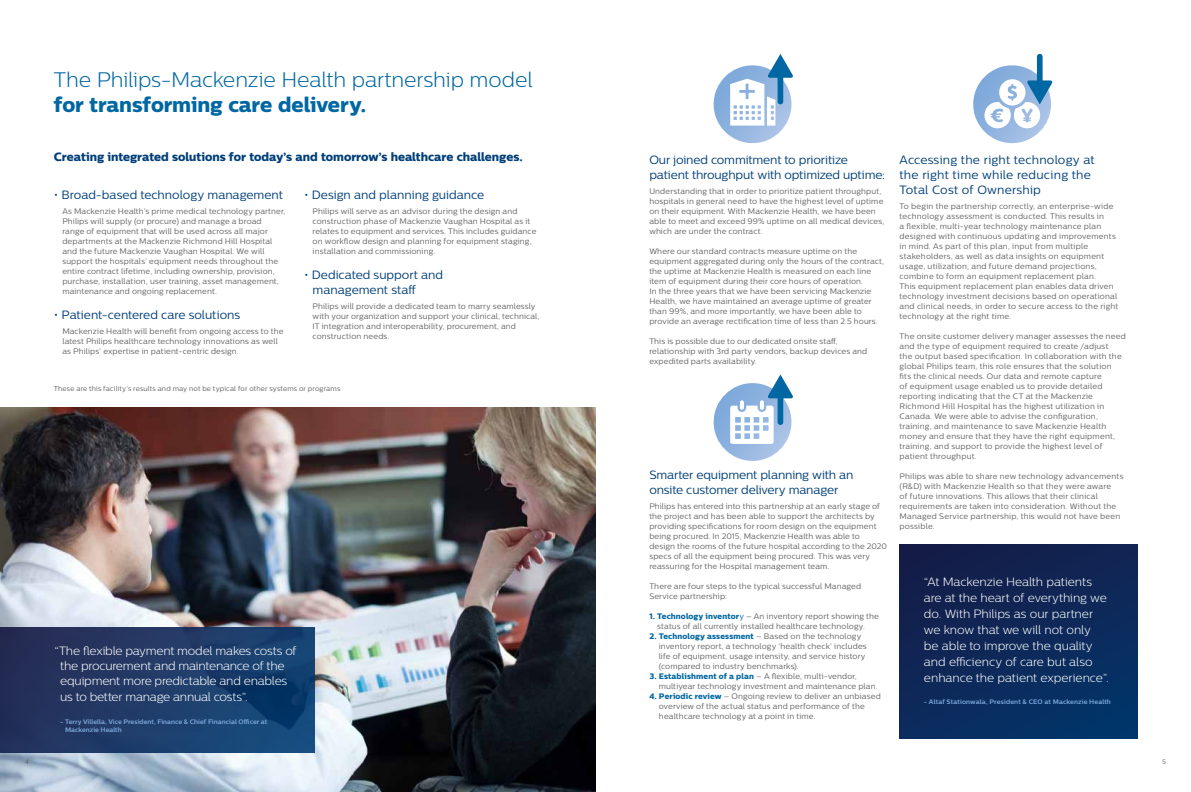
<style>
.page{position:relative;width:1191px;height:792px;background:#fff}
.page>*{position:absolute;margin:0;border:0;box-sizing:border-box;transform-origin:0 0}
.t1{font:300 21px "Centrale Sans";letter-spacing:-.01em;color:#0067a2}
.t2{font:21px "Centrale Sans X Bold";letter-spacing:-.01em;color:#0067a2}
.t3{font:300 12px/16px "Centrale Sans";letter-spacing:-.015em;color:#fff}
.t4{font:12px/15px "Centrale Sans";letter-spacing:-.005em;color:#003f79}
.t5{font:12px/15px "Centrale Sans";letter-spacing:.015em;color:#003f79}
.t6{font:12px "Centrale Sans X Bold";letter-spacing:-.005em;color:#003f79}
.t7{font:8px/10px "Centrale Sans";letter-spacing:.015em;color:#646363}
.t8{font:8px "Centrale Sans X Bold";letter-spacing:.015em;color:#0067a2}
.t9{font:7px "Centrale Sans";letter-spacing:.02em;color:#646363}
.t10{font:700 6.5px/8px "Centrale Sans";letter-spacing:.005em;color:#7aa7da}
.t11{font:6.5px "Centrale Sans";color:#646363}
.s1{font-family:"Centrale Sans X Bold";color:#0067a2}
.s2{color:#0067a2}
.s3{font-family:"Centrale Sans";color:#646363}
</style>
<div class="page">
<svg style="left:713px;top:383px;width:78px;height:78px"></svg>
<svg style="left:713px;top:65px;width:78px;height:78px"></svg>
<svg style="left:973px;top:65px;width:78px;height:78px"></svg>
<div style="left:899px;top:545px;width:238px;height:193px;background:linear-gradient(to right,#112351,#092e60)"></div>
<img style="left:0;top:408px;width:595px;height:384px">
<svg style="left:0;top:628px;width:315px;height:124px;background:#1d3966"></svg>
<svg style="left:730px;top:374px;width:63px;height:70px"></svg>
<svg style="left:730px;top:54px;width:63px;height:72px"></svg>
<svg style="left:984px;top:54px;width:68px;height:74px"></svg>
<h1 class="t1" style="left:54px;top:68px;width:480px">The Philips-Mackenzie Health partnership model</h1>
<h1 class="t2" style="left:54px;top:92px;width:314px">for transforming care delivery.</h1>
<h2 class="t6" style="left:54px;top:149px;width:470px">Creating integrated solutions for today’s and tomorrow’s healthcare challenges.</h2>
<h2 class="t4" style="left:54px;top:187px;width:231px">• Broad-based technology management</h2>
<p class="t7" style="left:62px;top:206px;width:225px">As Mackenzie Health’s prime medical technology partner, Philips will supply (or procure) and manage a broad range of equipment that will be used across all major departments at the Mackenzie Richmond Hill Hospital and the future Mackenzie Vaughan Hospital. We will support the hospitals’ equipment needs throughout the entire contract lifetime, including ownership, provision, purchase, installation, user training, asset management, maintenance and ongoing replacement.</p>
<h2 class="t4" style="left:54px;top:307px;width:188px">• Patient-centered care solutions</h2>
<p class="t7" style="left:62px;top:326px;width:223px">Mackenzie Health will benefit from ongoing access to the latest Philips healthcare technology innovations as well as Philips’ expertise in patient-centric design.</p>
<h2 class="t4" style="left:304px;top:187px;width:181px">• Design and planning guidance</h2>
<p class="t7" style="left:313px;top:206px;width:225px">Philips will serve as an advisor during the design and construction phase of Mackenzie Vaughan Hospital as it relates to equipment and services. This includes guidance on workflow design and planning for equipment staging, installation and commissioning.</p>
<h2 class="t4" style="left:313px;top:267px;width:132px;text-indent:-9px">• Dedicated support and management staff</h2>
<p class="t7" style="left:313px;top:301px;width:228px">Philips will provide a dedicated team to marry seamlessly with your organization and support your clinical, technical, IT integration and interoperability, procurement, and construction needs.</p>
<p class="t9" style="left:54px;top:385px;width:288px">These are this facility’s results and may not be typical for other systems or programs</p>
<h2 class="t3" style="left:60px;top:643px;width:238px;line-height:15.3px;text-indent:-6px">“The flexible payment model makes costs of the procurement and maintenance of the equipment more predictable and enables us to better manage annual costs”.</h2>
<p class="t10" style="left:65px;top:717px;width:204px;text-indent:-5px">- Terry Villella, Vice President, Finance &amp; Chief Financial Officer at<br>Mackenzie Health</p>
<h2 class="t4" style="left:649px;top:152px;width:237px">Our joined commitment to prioritize patient throughput with optimized uptime:</h2>
<p class="t7" style="left:649px;top:186px;width:237px">Understanding that in order to prioritize patient throughput, hospitals in general need to have the highest level of uptime on their equipment. With Mackenzie Health, we have been able to meet and exceed 99% uptime on all medical devices, which are under the contract.</p>
<p class="t7" style="left:649px;top:246px;width:236px">Where our standard contracts measure uptime on the equipment aggregated during only the hours of the contract, the uptime at Mackenzie Health is measured on each line item of equipment during their core hours of operation.<br>In the three years that we have been servicing Mackenzie Health, we have maintained an average uptime of greater than 99%, and more importantly, we have been able to provide an average rectification time of less than 2.5 hours.</p>
<p class="t7" style="left:649px;top:336px;width:219px">This is possible due to our dedicated onsite staff, relationship with 3rd party vendors, backup devices and expedited parts availability.</p>
<h2 class="t4" style="left:649px;top:467px;width:205px">Smarter equipment planning with an onsite customer delivery manager</h2>
<p class="t7" style="left:649px;top:501px;width:239px">Philips has entered into this partnership at an early stage of the project and has been able to support the architects by providing specifications for room design on the equipment being procured. In 2015, Mackenzie Health was able to design the rooms of the future hospital according to the 2020 specs of all the equipment being procured. This was very reassuring for the Hospital management team.</p>
<p class="t7" style="left:649px;top:581px;width:213px">There are four steps to the typical successful Managed<br>Service partnership:</p>
<p class="t7" style="left:657px;top:611px;width:223px;text-indent:-8px"><span class="s1">1. Technology inventor</span><span class="s2">y</span> – An inventory report showing the status of all currently installed healthcare technology.</p>
<p class="t8" style="left:649px;top:631px;width:213px">2. Technology assessment <span class="s3">– Based on the technology</span></p>
<p class="t7" style="left:659px;top:641px;width:209px">inventory report, a technology ‘health check’ includes life of equipment, usage intensity, and service history (compared to industry benchmarks).</p>
<p class="t7" style="left:659px;top:671px;width:220px;text-indent:-9px"><span class="s1">3. Establishment of a plan</span> – A flexible, multi-vendor, multiyear technology investment and maintenance plan.</p>
<p class="t7" style="left:659px;top:691px;width:223px;text-indent:-10px"><span class="s1">4. Periodic review</span> – Ongoing review to deliver an unbiased overview of the actual status and performance of the healthcare technology at a point in time.</p>
<h2 class="t5" style="left:899px;top:152px;width:197px">Accessing the right technology at the right time while reducing the<br>Total Cost of Ownership</h2>
<p class="t7" style="left:899px;top:201px;width:220px">To begin the partnership correctly, an enterprise-wide technology assessment is conducted. This results in<br>a flexible, multi-year technology maintenance plan designed with continuous updating and improvements in mind. As part of this plan, input from multiple stakeholders, as well as data insights on equipment usage, utilization, and future demand projections, combine to form an equipment replacement plan.<br>This equipment replacement plan enables data driven technology investment decisions based on operational and clinical needs, in order to secure access to the right technology at the right time.</p>
<p class="t7" style="left:899px;top:331px;width:228px">The onsite customer delivery manager assesses the need and the type of equipment required to create /adjust<br>the output based specification. In collaboration with the global Philips team, this role ensures that the solution<br>fits the clinical needs. Our data and remote capture<br>of equipment usage enabled us to provide detailed reporting indicating that the CT at the Mackenzie Richmond Hill Hospital has the highest utilization in Canada. We were able to advise the configuration, training, and maintenance to save Mackenzie Health money and ensure that they have the right equipment, training, and support to provide the highest level of patient throughput.</p>
<p class="t7" style="left:899px;top:471px;width:225px">Philips was able to share new technology advancements (R&amp;D) with Mackenzie Health so that they were aware<br>of future innovations. This allows that their clinical requirements are taken into consideration. Without the Managed Service partnership, this would not have been possible.</p>
<h2 class="t3" style="left:924px;top:574px;width:186px">“At Mackenzie Health patients are at the heart of everything we do. With Philips as our partner we know that we will not only<br>be able to improve the quality and efficiency of care but also enhance the patient experience”.</h2>
<p class="t10" style="left:924px;top:697px;width:188px">- Altaf Stationwala, President &amp; CEO at Mackenzie Health</p>
<p class="t11" style="left:25px;top:758px;width:5px">4</p>
<p class="t11" style="left:1162px;top:758px;width:5px">5</p>
</div>
